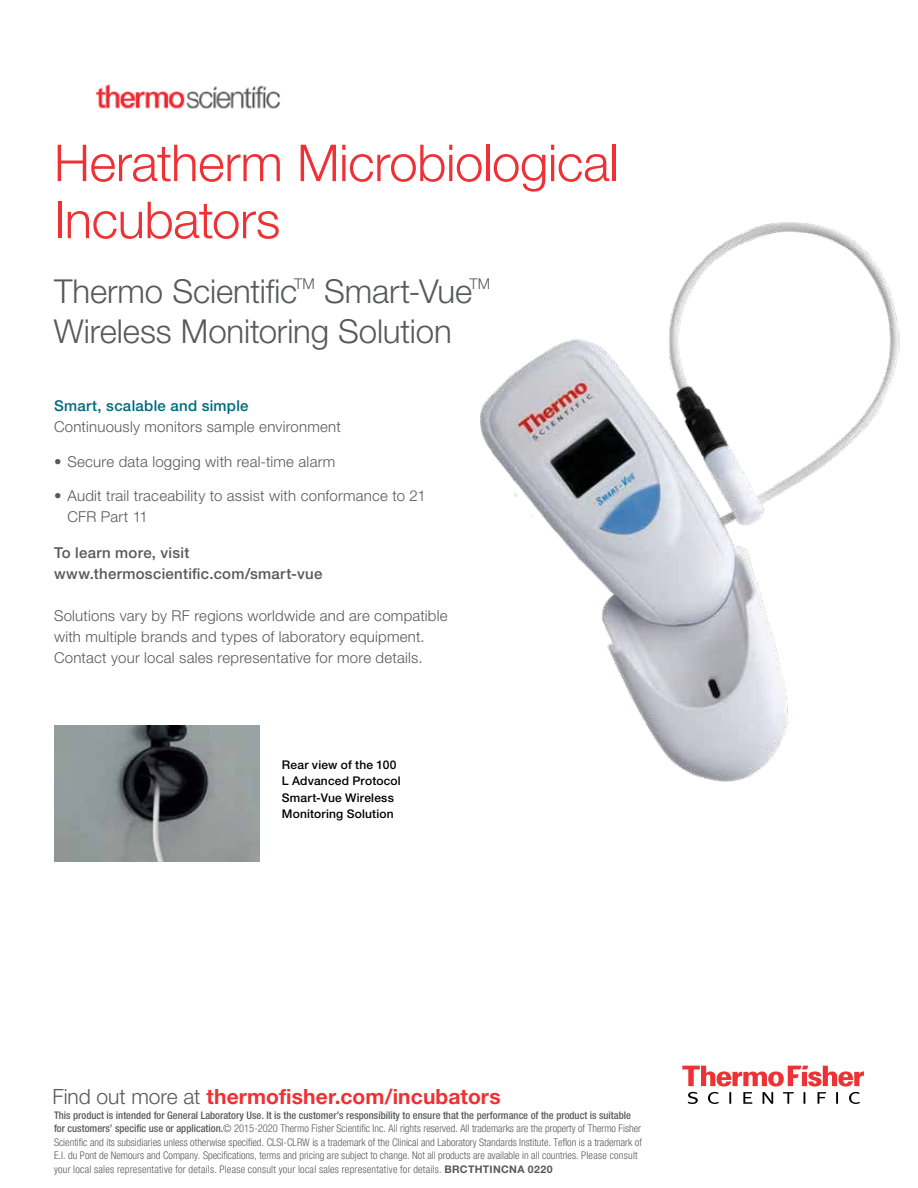
<style>
.page{position:relative;width:918px;height:1188px;background:#fff}
.page>*{position:absolute;margin:0;border:0;box-sizing:border-box;transform-origin:0 0}
.t1{font:300 51px/57px "Helvetica Neue LTW1 G";letter-spacing:-.01em;color:#ee3134}
.t2{font:300 33px "Helvetica Neue LTW1 G";letter-spacing:-.005em;color:#58595b}
.t3{font:700 21px "Helvetica Neue LTW1 G";letter-spacing:.005em;color:#ee3134}
.t4{font:300 15px/21px "Helvetica Neue LTW1 G";letter-spacing:.015em;color:#58595b}
.t5{font:500 15px/21px "Helvetica Neue LTW1 G";letter-spacing:.02em;color:#58595b}
.t6{font:500 15px "Helvetica Neue LTW1 G";letter-spacing:.02em;color:#006880}
.t7{font:300 14.85px "Helvetica Neue LTW1 G";color:#58595b}
.t8{font:500 12px/16.5px "Helvetica Neue LTW1 G";letter-spacing:.015em;color:#000}
.t9{font:300 condensed 10.5px/13.5px "Helvetica Neue LT Pro";color:#58595b}
.t10{font:500 condensed 10.5px "Helvetica Neue LT Std";color:#58595b}
.s1{font-weight:300;color:#58595b}
.s2{font-family:"Helvetica Neue LT Std";font-weight:500}
.s3{font-family:"Helvetica Neue LTW1 G";font-weight:700;font-stretch:normal}
</style>
<div class="page">
<img style="left:480px;top:222px;width:419px;height:560px">
<svg style="left:682px;top:1066px;width:182px;height:38px"></svg>
<img style="left:96px;top:84px;width:184px;height:25px">
<img style="left:54px;top:725px;width:206px;height:136px">
<h1 class="t1" style="left:54px;top:134px;width:566px">Heratherm Microbiological<br>Incubators</h1>
<h2 class="t2" style="left:54px;top:271px;width:245px">Thermo Scientific</h2>
<h3 class="t7" style="left:294px;top:275px;width:22px">TM</h3>
<h2 class="t2" style="left:324px;top:271px;width:150px">Smart-Vue</h2>
<h3 class="t7" style="left:469px;top:275px;width:22px">TM</h3>
<h2 class="t2" style="left:54px;top:311px;width:399px">Wireless Monitoring Solution</h2>
<h3 class="t6" style="left:54px;top:397px;width:196px">Smart, scalable and simple</h3>
<h3 class="t4" style="left:54px;top:416px;width:288px">Continuously monitors sample environment</h3>
<h3 class="t4" style="left:54px;top:451px;width:283px">• Secure data logging with real-time alarm</h3>
<h3 class="t4" style="left:68px;top:485px;width:360px;text-indent:-14px">• Audit trail traceability to assist with conformance to 21<br>CFR Part 11</h3>
<h3 class="t5" style="left:54px;top:542px;width:270px">To learn more, visit www.thermoscientific.com/smart-vue</h3>
<h3 class="t4" style="left:54px;top:605px;width:395px">Solutions vary by RF regions worldwide and are compatible with multiple brands and types of laboratory equipment.<br>Contact your local sales representative for more details.</h3>
<p class="t8" style="left:282px;top:756px;width:120px">Rear view of the 100<br>L Advanced Protocol<br>Smart-Vue Wireless<br>Monitoring Solution</p>
<h3 class="t3" style="left:52px;top:1084px;width:450px"><span class="s1">Find out more at</span> thermofisher.com/incubators</h3>
<p class="t10" style="left:54px;top:1109px;width:578px">This product is intended for General Laboratory Use. It is the customer’s responsibility to ensure that the performance of the product is suitable</p>
<p class="t9" style="left:54px;top:1122px;width:589px"><span class="s2">for customers’ specific use or application.</span>© 2015-2020 Thermo Fisher Scientific Inc. All rights reserved. All trademarks are the property of Thermo Fisher Scientific and its subsidiaries unless otherwise specified. CLSI-CLRW is a trademark of the Clinical and Laboratory Standards Institute. Teflon is a trademark of E.I. du Pont de Nemours and Company. Specifications, terms and pricing are subject to change. Not all products are available in all countries. Please consult your local sales representative for details. Please consult your local sales representative for details. <span class="s3">BRCTHTINCNA 0220</span></p>
</div>
